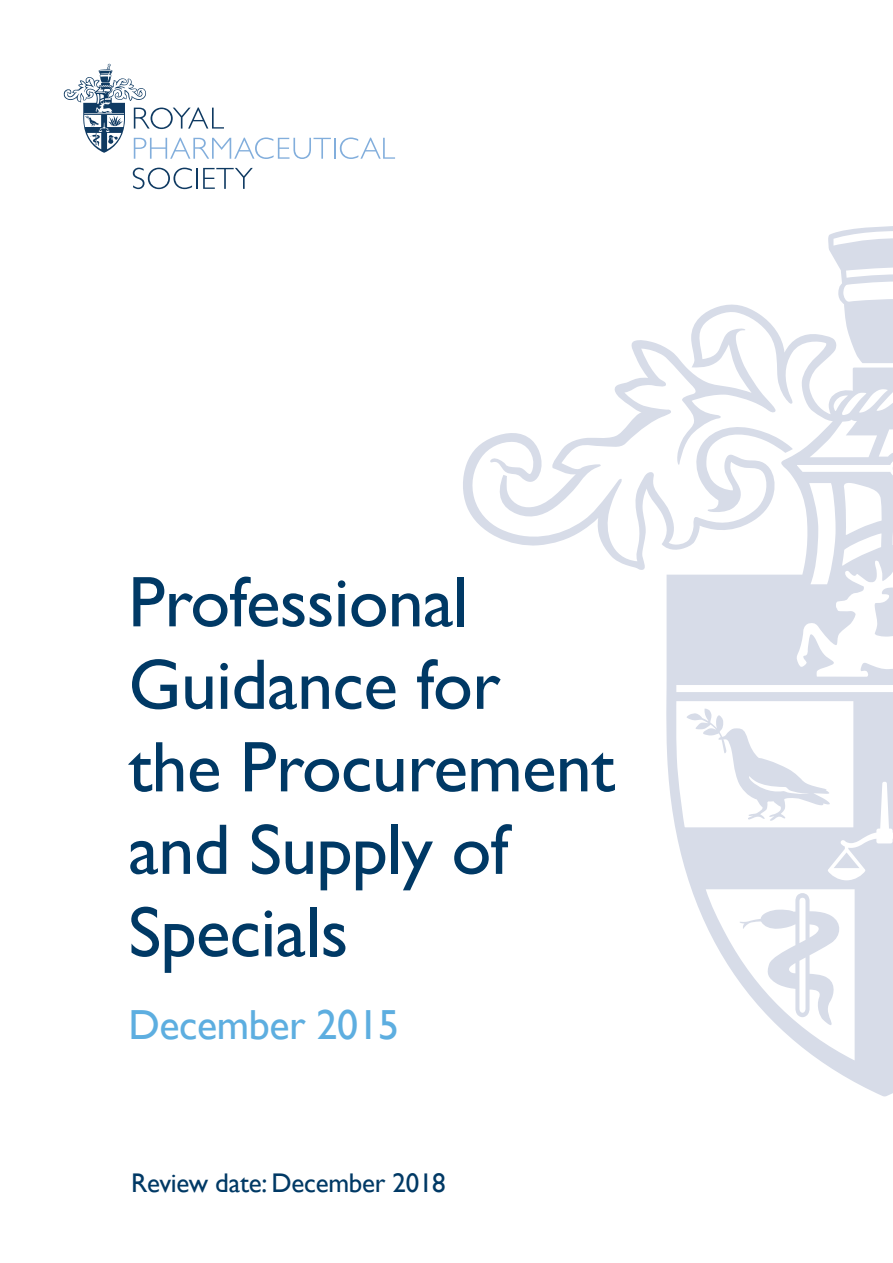
<style>
.page{position:relative;width:893px;height:1263px;background:#fff}
.page>*{position:absolute;margin:0;border:0;box-sizing:border-box;transform-origin:0 0}
.t1{font:72px/82.5px "Gill Sans";letter-spacing:-.01em;color:#003965}
.t2{font:42px "Gill Sans";letter-spacing:-.01em;color:#5daee0}
.t3{font:27px "Gill Sans";letter-spacing:-.01em;color:#003965}
</style>
<div class="page">
<svg style="left:133px;top:168px;width:59px;height:21px"></svg>
<hr style="left:196px;top:168px;width:2px;height:21px;background:#0f3a62">
<svg style="left:203px;top:168px;width:50px;height:21px"></svg>
<svg style="left:64px;top:64px;width:331px;height:95px"></svg>
<svg style="left:463px;top:226px;width:430px;height:870px"></svg>
<p class="t1" style="left:128px;top:560px;width:488px">Professional<br>Guidance for<br>the Procurement and Supply of<br>Specials</p>
<p class="t2" style="left:128px;top:1000px;width:272px">December 2015</p>
<p class="t3" style="left:131px;top:1167px;width:316px">Review date: December 2018</p>
</div>
